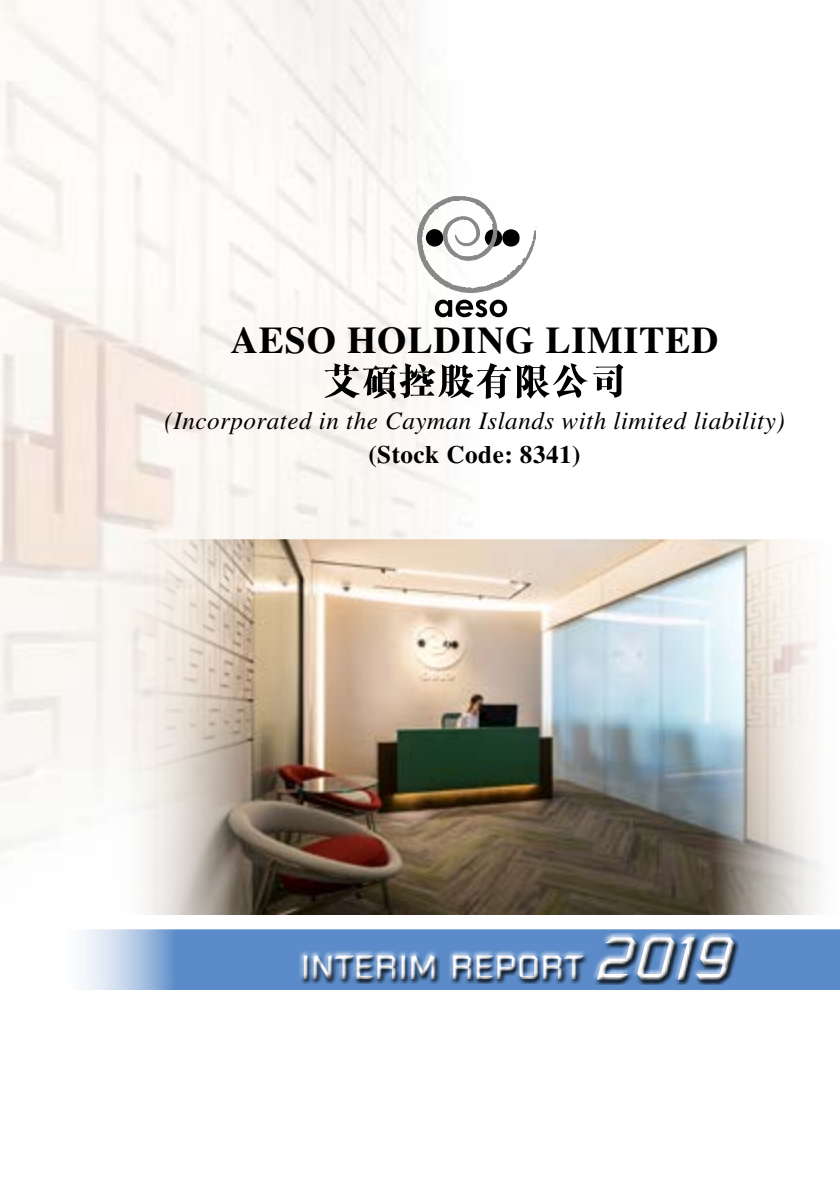
<style>
.page{position:relative;width:840px;height:1191px;background:#fff}
.page>*{position:absolute;margin:0;border:0;box-sizing:border-box;transform-origin:0 0}
.t1{font:700 37.6px "Times LT Std";letter-spacing:.025em;color:#000}
.t2{font:33px "Russell Square Std";letter-spacing:.03em;color:#fff}
.t3{font:italic 25px "Times LT Std";letter-spacing:.02em;color:#000}
.t4{font:700 25px "Times LT Std";letter-spacing:.02em;color:#000}
.s1{font-style:italic;font-size:59.6px}
</style>
<div class="page">
<img style="left:0;top:0;width:839px;height:990px">
<svg style="left:324px;top:363px;width:299px;height:37px"></svg>
<svg style="left:417px;top:196px;width:119px;height:97px"></svg>
<svg style="left:434px;top:300px;width:73px;height:17px"></svg>
<img style="left:109px;top:539px;width:730px;height:375px">
<svg style="left:54px;top:929px;width:785px;height:60px;background:#769ed0"></svg>
<div style="left:299px;top:950px;width:288px;height:31px;background:#fff;opacity:.75"></div>
<div style="left:299px;top:952px;width:289px;height:31px;background:#000;opacity:.75"></div>
<div style="left:592px;top:932px;width:145px;height:50px;background:#fff;opacity:.75"></div>
<div style="left:592px;top:934px;width:146px;height:50px;background:#000;opacity:.75"></div>
<h1 class="t1" style="left:231px;top:318px;width:488px">AESO HOLDING LIMITED</h1>
<p class="t3" style="left:164px;top:407px;width:621px">(Incorporated in the Cayman Islands with limited liability)</p>
<p class="t4" style="left:368px;top:439px;width:214px">(Stock Code: 8341)</p>
<h2 class="t2" style="left:301px;top:947px;width:428px">INTERIM REPORT <span class="s1">2019</span></h2>
</div>
